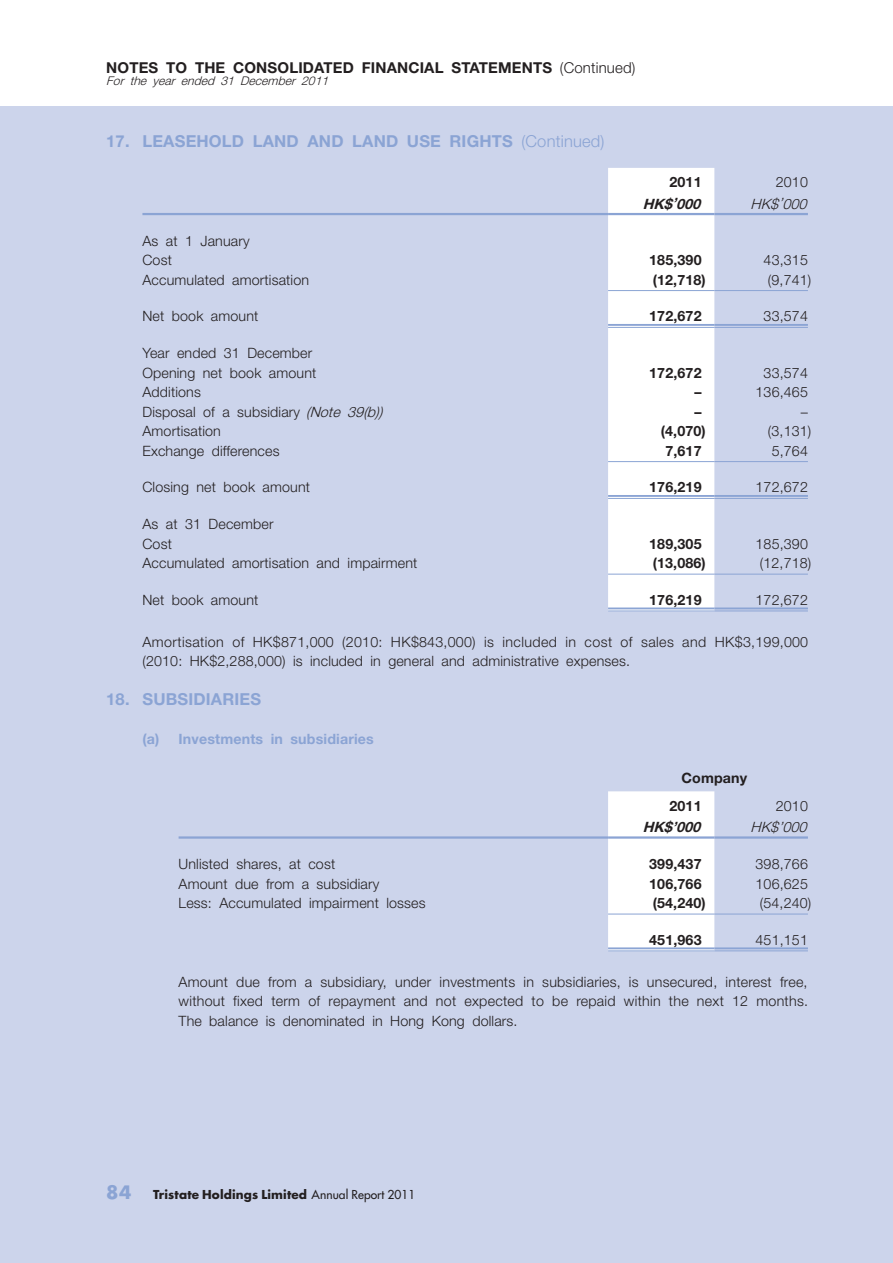
<style>
.page{position:relative;width:893px;height:1263px;background:#fff}
.page>*{position:absolute;margin:0;border:0;box-sizing:border-box;transform-origin:0 0}
.Heading_1{font:700 16.5px "Helvetica Neue LT Std";letter-spacing:.01em;color:#8ba4d4}
.t1{font:700 15px "Helvetica Neue LT Std";letter-spacing:.01em;color:#231f20}
.Body_Text{font:300 14.25px/19.5px "Helvetica Neue LT Std";letter-spacing:.01em;color:#231f20}
.Body_Text-2{font:700 14.25px "Helvetica Neue LT Std";letter-spacing:.01em;color:#231f20}
.Heading_2{font:700 14.25px "Helvetica Neue LT Std";letter-spacing:.01em;color:#8ba4d4}
.Body_Text-3{font:italic 700 14.25px "Helvetica Neue LT Std";color:#231f20}
.Body_Text-4{font:italic 300 14.25px "Helvetica Neue LT Std";color:#231f20}
.t2{font:700 12px "Futura Std";letter-spacing:.01em;color:#231f20}
.t3{font:italic 300 12px "Helvetica Neue LT Std";color:#231f20}
.s1{font-weight:300}
.s2{font-style:italic}
.s3{font-size:18px;color:#8ba4d4}
.s4{font-weight:500}
</style>
<div class="page">
<div style="left:0;top:106px;width:893px;height:1157px;background:#ccd4eb"></div>
<div style="left:608px;top:168px;width:106px;height:443px;background:#fff"></div>
<hr style="left:142px;top:213px;width:466px;height:2px;background:#8ba4d4">
<hr style="left:608px;top:213px;width:106px;height:2px;background:#8ba4d4">
<hr style="left:714px;top:213px;width:94px;height:2px;background:#8ba4d4">
<hr style="left:608px;top:290px;width:106px;height:1px;background:#8ba4d4">
<hr style="left:714px;top:290px;width:94px;height:1px;background:#8ba4d4">
<hr style="left:608px;top:324px;width:106px;height:2px;background:#8ba4d4">
<hr style="left:608px;top:327px;width:106px;height:1px;background:#8ba4d4">
<hr style="left:714px;top:324px;width:94px;height:2px;background:#8ba4d4">
<hr style="left:714px;top:327px;width:94px;height:1px;background:#8ba4d4">
<hr style="left:608px;top:461px;width:106px;height:1px;background:#8ba4d4">
<hr style="left:714px;top:461px;width:94px;height:1px;background:#8ba4d4">
<hr style="left:608px;top:495px;width:106px;height:2px;background:#8ba4d4">
<hr style="left:608px;top:498px;width:106px;height:1px;background:#8ba4d4">
<hr style="left:714px;top:495px;width:94px;height:2px;background:#8ba4d4">
<hr style="left:714px;top:498px;width:94px;height:1px;background:#8ba4d4">
<hr style="left:608px;top:574px;width:106px;height:1px;background:#8ba4d4">
<hr style="left:714px;top:574px;width:94px;height:1px;background:#8ba4d4">
<hr style="left:608px;top:607px;width:106px;height:2px;background:#8ba4d4">
<hr style="left:608px;top:611px;width:106px;height:1px;background:#8ba4d4">
<hr style="left:714px;top:607px;width:94px;height:2px;background:#8ba4d4">
<hr style="left:714px;top:611px;width:94px;height:1px;background:#8ba4d4">
<div style="left:608px;top:791px;width:106px;height:159px;background:#fff"></div>
<hr style="left:179px;top:836px;width:429px;height:3px;background:#8ba4d4">
<hr style="left:608px;top:836px;width:106px;height:3px;background:#8ba4d4">
<hr style="left:714px;top:836px;width:94px;height:3px;background:#8ba4d4">
<hr style="left:608px;top:914px;width:106px;height:1px;background:#8ba4d4">
<hr style="left:714px;top:914px;width:94px;height:1px;background:#8ba4d4">
<hr style="left:608px;top:947px;width:106px;height:2px;background:#8ba4d4">
<hr style="left:608px;top:950px;width:106px;height:1px;background:#8ba4d4">
<hr style="left:714px;top:947px;width:94px;height:2px;background:#8ba4d4">
<hr style="left:714px;top:950px;width:94px;height:1px;background:#8ba4d4">
<p class="t1" style="left:106px;top:58px;width:531px">NOTES TO THE CONSOLIDATED FINANCIAL STATEMENTS <span class="s1">(Continued)</span></p>
<p class="t3" style="left:106px;top:74px;width:227px">For the year ended 31 December 2011</p>
<p class="Heading_1" style="left:106px;top:130px;width:500px">17. LEASEHOLD LAND AND LAND USE RIGHTS <span class="s1">(Continued)</span></p>
<p class="Body_Text-2" style="left:669px;top:174px;width:34px">2011</p>
<p class="Body_Text" style="left:776px;top:172px;width:34px">2010</p>
<p class="Body_Text-3" style="left:643px;top:195px;width:63px">HK$’000</p>
<p class="Body_Text-4" style="left:751px;top:195px;width:62px">HK$’000</p>
<p class="Body_Text" style="left:142px;top:230px;width:109px">As at 1 January</p>
<p class="Body_Text" style="left:142px;top:250px;width:31px">Cost</p>
<p class="Body_Text-2" style="left:649px;top:251px;width:54px">185,390</p>
<p class="Body_Text" style="left:764px;top:250px;width:46px">43,315</p>
<p class="Body_Text" style="left:142px;top:269px;width:168px">Accumulated amortisation</p>
<p class="Body_Text-2" style="left:653px;top:271px;width:55px">(12,718)</p>
<p class="Body_Text" style="left:768px;top:269px;width:45px">(9,741)</p>
<p class="Body_Text" style="left:142px;top:306px;width:117px">Net book amount</p>
<p class="Body_Text-2" style="left:649px;top:307px;width:54px">172,672</p>
<p class="Body_Text" style="left:764px;top:306px;width:46px">33,574</p>
<p class="Body_Text" style="left:142px;top:343px;width:171px">Year ended 31 December</p>
<p class="Body_Text" style="left:142px;top:362px;width:175px">Opening net book amount</p>
<p class="Body_Text-2" style="left:649px;top:364px;width:54px">172,672</p>
<p class="Body_Text" style="left:764px;top:362px;width:46px">33,574</p>
<p class="Body_Text" style="left:142px;top:382px;width:60px">Additions</p>
<p class="Body_Text-2" style="left:694px;top:383px;width:9px">–</p>
<p class="Body_Text" style="left:755px;top:382px;width:54px">136,465</p>
<p class="Body_Text" style="left:142px;top:401px;width:246px">Disposal of a subsidiary <span class="s2">(Note 39(b))</span></p>
<p class="Body_Text-2" style="left:694px;top:403px;width:9px">–</p>
<p class="Body_Text" style="left:801px;top:401px;width:9px">–</p>
<p class="Body_Text" style="left:142px;top:421px;width:80px">Amortisation</p>
<p class="Body_Text-2" style="left:661px;top:422px;width:47px">(4,070)</p>
<p class="Body_Text" style="left:768px;top:421px;width:45px">(3,131)</p>
<p class="Body_Text" style="left:142px;top:440px;width:139px">Exchange differences</p>
<p class="Body_Text-2" style="left:665px;top:442px;width:38px">7,617</p>
<p class="Body_Text" style="left:772px;top:440px;width:38px">5,764</p>
<p class="Body_Text" style="left:142px;top:477px;width:169px">Closing net book amount</p>
<p class="Body_Text-2" style="left:649px;top:478px;width:54px">176,219</p>
<p class="Body_Text" style="left:755px;top:477px;width:54px">172,672</p>
<p class="Body_Text" style="left:142px;top:514px;width:133px">As at 31 December</p>
<p class="Body_Text" style="left:142px;top:534px;width:31px">Cost</p>
<p class="Body_Text-2" style="left:649px;top:535px;width:54px">189,305</p>
<p class="Body_Text" style="left:755px;top:534px;width:54px">185,390</p>
<p class="Body_Text" style="left:142px;top:553px;width:276px">Accumulated amortisation and impairment</p>
<p class="Body_Text-2" style="left:653px;top:554px;width:55px">(13,086)</p>
<p class="Body_Text" style="left:760px;top:553px;width:53px">(12,718)</p>
<p class="Body_Text" style="left:142px;top:590px;width:117px">Net book amount</p>
<p class="Body_Text-2" style="left:649px;top:591px;width:54px">176,219</p>
<p class="Body_Text" style="left:755px;top:590px;width:54px">172,672</p>
<p class="Body_Text" style="left:142px;top:631px;width:667px">Amortisation of HK$871,000 (2010: HK$843,000) is included in cost of sales and HK$3,199,000 (2010: HK$2,288,000) is included in general and administrative expenses.</p>
<p class="Heading_1" style="left:106px;top:689px;width:156px">18. SUBSIDIARIES</p>
<p class="Heading_2" style="left:142px;top:730px;width:233px">(a) Investments in subsidiaries</p>
<p class="Body_Text-2" style="left:681px;top:769px;width:67px">Company</p>
<p class="Body_Text-2" style="left:669px;top:797px;width:34px">2011</p>
<p class="Body_Text" style="left:776px;top:796px;width:34px">2010</p>
<p class="Body_Text-3" style="left:643px;top:818px;width:63px">HK$’000</p>
<p class="Body_Text-4" style="left:751px;top:818px;width:62px">HK$’000</p>
<p class="Body_Text" style="left:179px;top:854px;width:158px">Unlisted shares, at cost</p>
<p class="Body_Text-2" style="left:649px;top:855px;width:54px">399,437</p>
<p class="Body_Text" style="left:755px;top:854px;width:54px">398,766</p>
<p class="Body_Text" style="left:179px;top:873px;width:202px">Amount due from a subsidiary</p>
<p class="Body_Text-2" style="left:649px;top:875px;width:54px">106,766</p>
<p class="Body_Text" style="left:755px;top:873px;width:54px">106,625</p>
<p class="Body_Text" style="left:179px;top:893px;width:249px">Less: Accumulated impairment losses</p>
<p class="Body_Text-2" style="left:653px;top:894px;width:55px">(54,240)</p>
<p class="Body_Text" style="left:760px;top:893px;width:53px">(54,240)</p>
<p class="Body_Text-2" style="left:649px;top:931px;width:54px">451,963</p>
<p class="Body_Text" style="left:755px;top:930px;width:54px">451,151</p>
<p class="Body_Text" style="left:179px;top:971px;width:631px;text-align:justify">Amount due from a subsidiary, under investments in subsidiaries, is unsecured, interest free, without fixed term of repayment and not expected to be repaid within the next 12 months.<br>The balance is denominated in Hong Kong dollars.</p>
<p class="t2" style="left:106px;top:1187px;width:311px"><span class="s3">84</span> Tristate Holdings Limited <span class="s4">Annual Report 2011</span></p>
</div>
